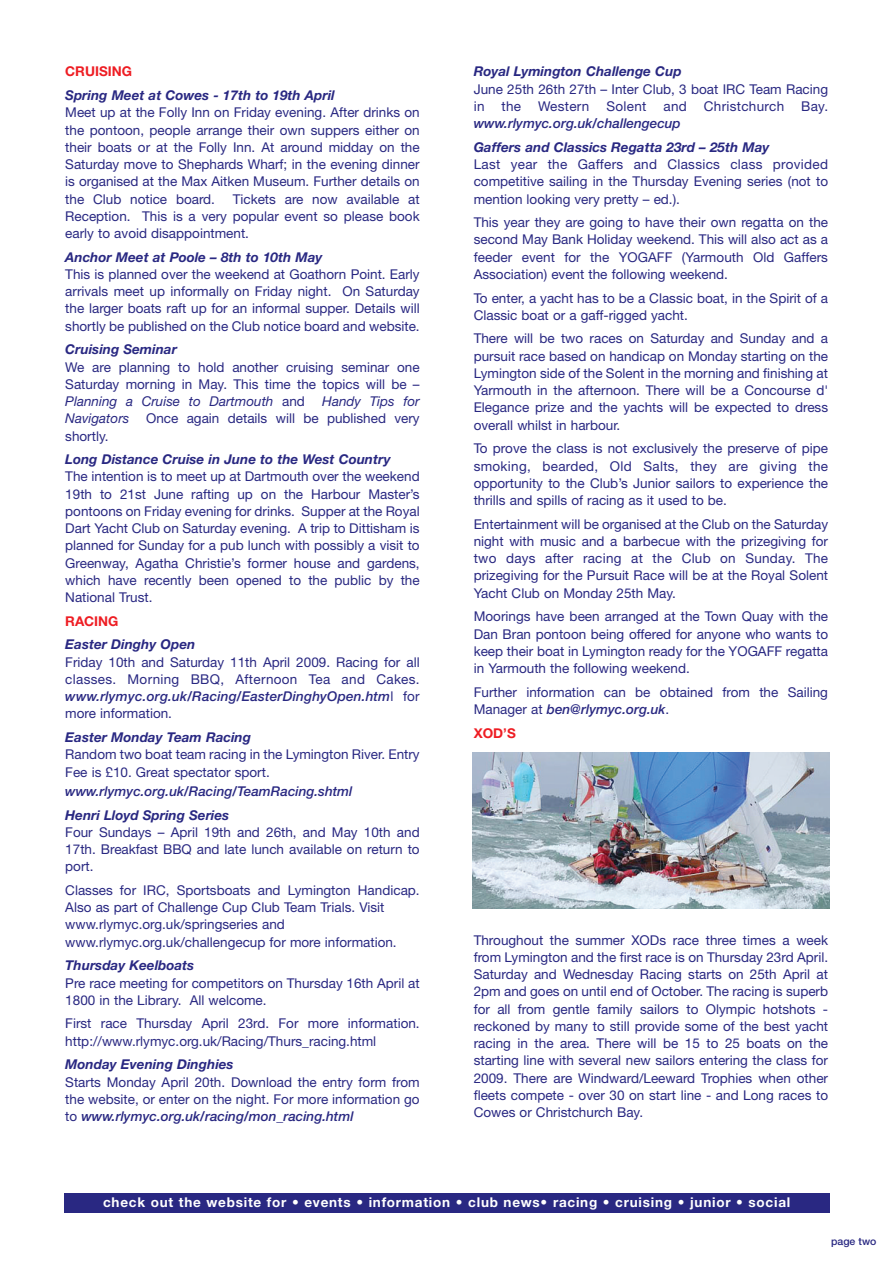
<style>
.page{position:relative;width:893px;height:1263px;background:#fff}
.page>*{position:absolute;margin:0;border:0;box-sizing:border-box;transform-origin:0 0}
.t1{font:13.5px/17.2px "Helvetica Neue";color:#292882;text-align:justify}
.t2{font:italic 700 13.5px "Helvetica Neue";color:#292882}
.t3{font:700 13.5px "Helvetica Neue";letter-spacing:.055em;color:#fff}
.t4{font:italic 500 13.5px "Helvetica Neue";color:#292882}
.t5{font:700 13.5px "Helvetica Neue";color:#ee1d23}
.t6{font:13.5px "Helvetica Neue";letter-spacing:.02em;color:#292882}
.t7{font:500 10.5px "Helvetica Neue";color:#292882}
.s1{font-style:italic}
.s2{font-weight:500;font-style:italic}
</style>
<div class="page">
<div style="left:64px;top:1194px;width:765px;height:19px;background:#292882"></div>
<img style="left:472px;top:753px;width:357px;height:156px">
<p class="t5" style="left:65px;top:67px;width:68px">CRUISING</p>
<p class="t2" style="left:65px;top:90px;width:271px">Spring Meet at Cowes - 17th to 19th April</p>
<p class="t1" style="left:65px;top:105px;width:356px">Meet up at the Folly Inn on Friday evening. After drinks on the pontoon, people arrange their own suppers either on their boats or at the Folly Inn. At around midday on the Saturday move to Shephards Wharf; in the evening dinner is organised at the Max Aitken Museum. Further details on the Club notice board.</p>
<p class="t1" style="left:65px;top:191px;width:356px;text-indent:167px">Tickets are now available at Reception. This is a very popular event so please book early to avoid disappointment.</p>
<p class="t2" style="left:65px;top:252px;width:258px">Anchor Meet at Poole – 8th to 10th May</p>
<p class="t1" style="left:65px;top:267px;width:356px">This is planned over the weekend at Goathorn Point. Early arrivals meet up informally on Friday night. On Saturday the larger boats raft up for an informal supper. Details will shortly be published on the Club notice board and website.</p>
<p class="t2" style="left:65px;top:345px;width:113px">Cruising Seminar</p>
<p class="t1" style="left:65px;top:359px;width:356px">We are planning to hold another cruising seminar one Saturday morning in May. This time the topics will be – <span class="s1">Planning a Cruise to Dartmouth</span> and</p>
<p class="t1" style="left:65px;top:394px;width:356px;text-indent:257px"><span class="s1">Handy Tips for Navigators</span> Once again details will be published very shortly.</p>
<p class="t2" style="left:65px;top:455px;width:327px">Long Distance Cruise in June to the West Country</p>
<p class="t1" style="left:65px;top:469px;width:356px">The intention is to meet up at Dartmouth over the weekend 19th to 21st June rafting up on the Harbour Master’s pontoons on Friday evening for drinks. Supper at the Royal Dart Yacht Club on Saturday evening. A trip to Dittisham is planned for Sunday for a pub lunch with possibly a visit to Greenway, Agatha Christie’s former house and gardens, which have recently been opened to the public by the National Trust.</p>
<p class="t5" style="left:65px;top:616px;width:55px">RACING</p>
<p class="t2" style="left:65px;top:640px;width:131px">Easter Dinghy Open</p>
<p class="t1" style="left:65px;top:655px;width:356px">Friday 10th and Saturday 11th April 2009. Racing for all classes. Morning BBQ, Afternoon Tea and Cakes. <span class="s2">www.rlymyc.org.uk/Racing/EasterDinghyOpen.htm</span>l for more information.</p>
<p class="t2" style="left:65px;top:732px;width:187px">Easter Monday Team Racing</p>
<p class="t1" style="left:65px;top:747px;width:356px">Random two boat team racing in the Lymington River. Entry<br>Fee is £10. Great spectator sport.</p>
<p class="t4" style="left:65px;top:786px;width:289px">www.rlymyc.org.uk/Racing/TeamRacing.shtml</p>
<p class="t2" style="left:65px;top:810px;width:165px">Henri Lloyd Spring Series</p>
<p class="t1" style="left:65px;top:825px;width:356px">Four Sundays – April 19th and 26th, and May 10th and 17th. Breakfast BBQ and late lunch available on return to port.</p>
<p class="t1" style="left:65px;top:883px;width:356px;text-align:left">Classes for IRC, Sportsboats and Lymington Handicap.<br>Also as part of Challenge Cup Club Team Trials. Visit www.rlymyc.org.uk/springseries and www.rlymyc.org.uk/challengecup for more information.</p>
<p class="t2" style="left:65px;top:961px;width:130px">Thursday Keelboats</p>
<p class="t1" style="left:65px;top:975px;width:356px">Pre race meeting for competitors on Thursday 16th April at<br>1800 in the Library. All welcome.</p>
<p class="t1" style="left:65px;top:1016px;width:356px">First race Thursday April 23rd. For more information. http://www.rlymyc.org.uk/Racing/Thurs_racing.html</p>
<p class="t2" style="left:65px;top:1060px;width:170px">Monday Evening Dinghies</p>
<p class="t1" style="left:65px;top:1074px;width:356px">Starts Monday April 20th. Download the entry form from the website, or enter on the night. For more information go to <span class="s2">www.rlymyc.org.uk/racing/mon_racing.html</span></p>
<p class="t2" style="left:473px;top:67px;width:209px">Royal Lymington Challenge Cup</p>
<p class="t1" style="left:473px;top:82px;width:356px">June 25th 26th 27th – Inter Club, 3 boat IRC Team Racing in</p>
<p class="t1" style="left:501px;top:99px;width:21px">the</p>
<p class="t6" style="left:538px;top:101px;width:53px">Western</p>
<p class="t1" style="left:606px;top:99px;width:41px">Solent</p>
<p class="t1" style="left:663px;top:99px;width:25px">and</p>
<p class="t6" style="left:703px;top:101px;width:82px">Christchurch</p>
<p class="t1" style="left:801px;top:99px;width:28px">Bay.</p>
<p class="t4" style="left:473px;top:119px;width:209px">www.rlymyc.org.uk/challengecup</p>
<p class="t2" style="left:473px;top:142px;width:297px">Gaffers and Classics Regatta 23rd – 25th May</p>
<p class="t1" style="left:473px;top:157px;width:356px">Last year the Gaffers and Classics class provided competitive sailing in the Thursday Evening series (not to mention looking very pretty – ed.).</p>
<p class="t1" style="left:473px;top:215px;width:356px">This year they are going to have their own regatta on the second May Bank Holiday weekend. This will also act as a feeder event for the YOGAFF (Yarmouth Old Gaffers Association) event the following weekend.</p>
<p class="t1" style="left:473px;top:290px;width:356px">To enter, a yacht has to be a Classic boat, in the Spirit of a<br>Classic boat or a gaff-rigged yacht.</p>
<p class="t1" style="left:473px;top:331px;width:356px">There will be two races on Saturday and Sunday and a pursuit race based on handicap on Monday starting on the Lymington side of the Solent in the morning and finishing at Yarmouth in the afternoon. There will be a Concourse d' Elegance prize and the yachts will be expected to dress overall whilst in harbour.</p>
<p class="t1" style="left:473px;top:441px;width:356px">To prove the class is not exclusively the preserve of pipe smoking, bearded, Old Salts, they are giving the opportunity to the Club’s Junior sailors to experience the thrills and spills of racing as it used to be.</p>
<p class="t1" style="left:473px;top:517px;width:356px">Entertainment will be organised at the Club on the Saturday night with music and a barbecue with the prizegiving for two days after racing at the Club on Sunday. The prizegiving for the Pursuit Race will be at the Royal Solent Yacht Club on Monday 25th May.</p>
<p class="t1" style="left:473px;top:609px;width:356px">Moorings have been arranged at the Town Quay with the Dan Bran pontoon being offered for anyone who wants to keep their boat in Lymington ready for the YOGAFF regatta in Yarmouth the following weekend.</p>
<p class="t1" style="left:473px;top:685px;width:356px">Further information can be obtained from the Sailing<br>Manager at <span class="s2">ben@rlymyc.org.uk</span>.</p>
<p class="t5" style="left:473px;top:728px;width:44px">XOD’S</p>
<p class="t1" style="left:473px;top:932px;width:356px">Throughout the summer XODs race three times a week from Lymington and the first race is on Thursday 23rd April.<br>Saturday and Wednesday Racing starts on 25th April at 2pm and goes on until end of October. The racing is superb for all from gentle family sailors to Olympic hotshots - reckoned by many to still provide some of the best yacht racing in the area. There will be 15 to 25 boats on the starting line with several new sailors entering the class for 2009. There are Windward/Leeward Trophies when other fleets compete - over 30 on start line - and Long races to Cowes or Christchurch Bay.</p>
<p class="t3" style="left:103px;top:1197px;width:688px">check out the website for • events • information • club news• racing • cruising • junior • social</p>
<p class="t7" style="left:831px;top:1237px;width:47px">page two</p>
</div>
